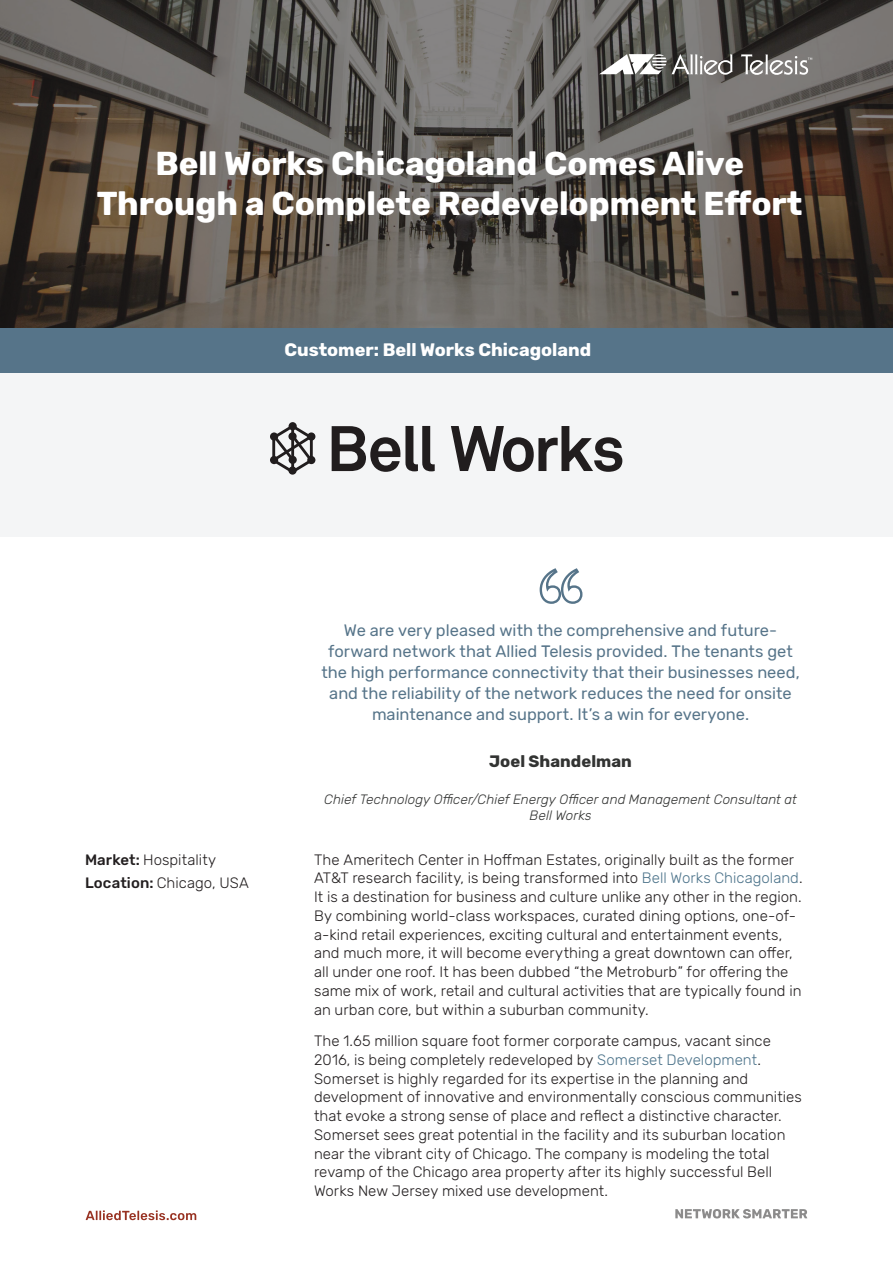
<style>
.page{position:relative;width:893px;height:1263px;background:#fff}
.page>*{position:absolute;margin:0;border:0;box-sizing:border-box;transform-origin:0 0}
.t1{font:700 33px/39.6px "Rubik";color:#fff;text-align:center}
.t2{font:700 18px "Rubik";color:#fff}
.t3{font:16.5px/21px "Rubik";color:#567489;text-align:center}
.t4{font:700 16.5px "Rubik";letter-spacing:.005em;color:#323332}
.t5{font:300 15px/18.8px "Rubik";color:#231f20}
.t6{font:italic 300 13.5px/16.5px "Rubik";letter-spacing:.005em;color:#323332;text-align:center}
.s1{font-weight:500}
.s2{color:#4d748b}
</style>
<div class="page">
<svg style="left:86px;top:1210px;width:110px;height:10px"></svg>
<svg style="left:675px;top:1209px;width:132px;height:9px"></svg>
<svg style="left:0;top:0;width:893px;height:328px;background:#58514b"></svg>
<svg style="left:741px;top:54px;width:71px;height:22px;background:#908e8c"></svg>
<svg style="left:599px;top:54px;width:134px;height:22px"></svg>
<div style="left:0;top:373px;width:893px;height:163px;background:#f4f5f6"></div>
<div style="left:0;top:328px;width:893px;height:45px;background:#567489"></div>
<svg style="left:539px;top:568px;width:44px;height:36px"></svg>
<svg style="left:332px;top:426px;width:290px;height:46px"></svg>
<svg style="left:270px;top:423px;width:45px;height:52px"></svg>
<hr style="left:291px;top:423px;width:3px;height:49px;background:#211d1e">
<h1 class="t1" style="left:97px;top:145px;width:707px">Bell Works Chicagoland Comes Alive<br>Through a Complete Redevelopment Effort</h1>
<p class="t2" style="left:284px;top:339px;width:308px">Customer: Bell Works Chicagoland</p>
<p class="t5" style="left:85px;top:848px;width:165px;line-height:23px"><span class="s1">Market:</span> Hospitality<br><span class="s1">Location:</span> Chicago, USA</p>
<p class="t3" style="left:321px;top:620px;width:480px">We are very pleased with the comprehensive and future&shy;forward network that Allied Telesis provided. The tenants get the high performance connectivity that their businesses need, and the reliability of the network reduces the need for onsite maintenance and support. It’s a win for everyone.</p>
<p class="t4" style="left:489px;top:751px;width:144px">Joel Shandelman</p>
<p class="t6" style="left:324px;top:791px;width:474px">Chief Technology Officer/Chief Energy Officer and Management Consultant at<br>Bell Works</p>
<p class="t5" style="left:314px;top:850px;width:490px">The Ameritech Center in Hoffman Estates, originally built as the former AT&amp;T research facility, is being transformed into <span class="s2">Bell Works Chicagoland</span>.<br>It is a destination for business and culture unlike any other in the region.<br>By combining world-class workspaces, curated dining options, one-of&shy;a-kind retail experiences, exciting cultural and entertainment events, and much more, it will become everything a great downtown can offer, all under one roof. It has been dubbed “the Metroburb” for offering the same mix of work, retail and cultural activities that are typically found in an urban core, but within a suburban community.</p>
<p class="t5" style="left:314px;top:1032px;width:489px">The 1.65 million square foot former corporate campus, vacant since 2016, is being completely redeveloped by <span class="s2">Somerset Development</span>.<br>Somerset is highly regarded for its expertise in the planning and development of innovative and environmentally conscious communities that evoke a strong sense of place and reflect a distinctive character.<br>Somerset sees great potential in the facility and its suburban location near the vibrant city of Chicago. The company is modeling the total revamp of the Chicago area property after its highly successful Bell Works New Jersey mixed use development.</p>
</div>
